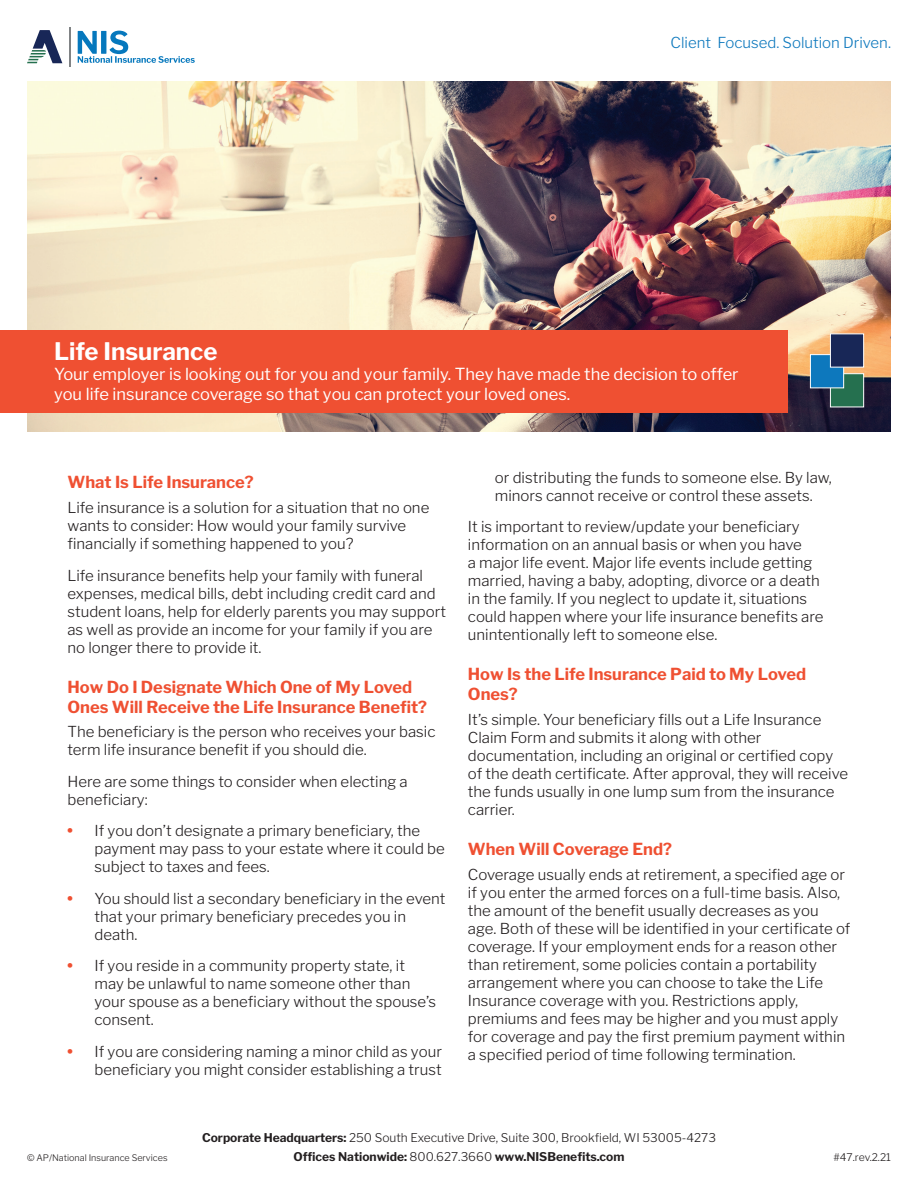
<style>
.page{position:relative;width:918px;height:1188px;background:#fff}
.page>*{position:absolute;margin:0;border:0;box-sizing:border-box;transform-origin:0 0}
.t1{font:700 24px "Libre Franklin";color:#fff}
.t2{font:700 16.5px/19.8px "Libre Franklin";color:#ef5032}
.t3{font:16.5px/19.8px "Libre Franklin";color:#fff}
.t4{font:300 15px/18px "Libre Franklin";color:#231f20}
.t5{font:300 15px "Libre Franklin";color:#0d78bd}
.t6{font:300 12px/18.1px "Libre Franklin";color:#231f20;text-align:center}
.t7{font:300 10.5px "Libre Franklin";color:#231f20}
.t8{font:300 9px "Libre Franklin";color:#231f20}
.s1{font-weight:900;color:#ef5032}
.s2{font-weight:700}
</style>
<div class="page">
<svg style="left:27px;top:30px;width:35px;height:33px"></svg>
<hr style="left:70px;top:27px;width:1px;height:40px;background:#808385">
<svg style="left:78px;top:31px;width:117px;height:32px"></svg>
<img style="left:27px;top:81px;width:864px;height:351px">
<div style="left:0;top:330px;width:788px;height:82px;background:#ef5032"></div>
<div style="left:830px;top:373px;width:34px;height:34px;background:#25704f;border:1px solid #fff"></div>
<div style="left:810px;top:354px;width:34px;height:34px;background:#0d78bd;border:1px solid #fff"></div>
<div style="left:830px;top:334px;width:34px;height:33px;background:#182757;border:1px solid #fff"></div>
<p class="t5" style="left:671px;top:34px;width:222px">Client Focused. Solution Driven.</p>
<h1 class="t1" style="left:54px;top:337px;width:165px">Life Insurance</h1>
<p class="t3" style="left:54px;top:364px;width:686px">Your employer is looking out for you and your family. They have made the decision to offer you life insurance coverage so that you can protect your loved ones.</p>
<p class="t2" style="left:68px;top:473px;width:188px">What Is Life Insurance?</p>
<p class="t4" style="left:68px;top:499px;width:363px">Life insurance is a solution for a situation that no one wants to consider: How would your family survive financially if something happened to you?</p>
<p class="t4" style="left:68px;top:566px;width:380px">Life insurance benefits help your family with funeral expenses, medical bills, debt including credit card and student loans, help for elderly parents you may support as well as provide an income for your family if you are no longer there to provide it.</p>
<p class="t2" style="left:68px;top:677px;width:361px">How Do I Designate Which One of My Loved<br>Ones Will Receive the Life Insurance Benefit?</p>
<p class="t4" style="left:68px;top:723px;width:369px">The beneficiary is the person who receives your basic term life insurance benefit if you should die.</p>
<p class="t4" style="left:68px;top:772px;width:342px">Here are some things to consider when electing a beneficiary:</p>
<p class="t4" style="left:94px;top:822px;width:352px;text-indent:-27px"><span class="s1">•</span> If you don’t designate a primary beneficiary, the payment may pass to your estate where it could be subject to taxes and fees.</p>
<p class="t4" style="left:94px;top:889px;width:353px;text-indent:-27px"><span class="s1">•</span> You should list a secondary beneficiary in the event that your primary beneficiary precedes you in death.</p>
<p class="t4" style="left:94px;top:957px;width:343px;text-indent:-27px"><span class="s1">•</span> If you reside in a community property state, it may be unlawful to name someone other than your spouse as a beneficiary without the spouse’s consent.</p>
<p class="t4" style="left:68px;top:1042px;width:376px;text-align:right"><span class="s1">•</span> If you are considering naming a minor child as your beneficiary you might consider establishing a trust</p>
<p class="t4" style="left:495px;top:468px;width:338px">or distributing the funds to someone else. By law, minors cannot receive or control these assets.</p>
<p class="t4" style="left:468px;top:518px;width:357px">It is important to review/update your beneficiary information on an annual basis or when you have<br>a major life event. Major life events include getting married, having a baby, adopting, divorce or a death in the family. If you neglect to update it, situations could happen where your life insurance benefits are unintentionally left to someone else.</p>
<p class="t2" style="left:468px;top:665px;width:340px">How Is the Life Insurance Paid to My Loved<br>Ones?</p>
<p class="t4" style="left:468px;top:710px;width:382px">It’s simple. Your beneficiary fills out a Life Insurance Claim Form and submits it along with other documentation, including an original or certified copy of the death certificate. After approval, they will receive the funds usually in one lump sum from the insurance carrier.</p>
<p class="t2" style="left:468px;top:839px;width:206px">When Will Coverage End?</p>
<p class="t4" style="left:468px;top:865px;width:384px">Coverage usually ends at retirement, a specified age or if you enter the armed forces on a full-time basis. Also, the amount of the benefit usually decreases as you age. Both of these will be identified in your certificate of coverage. If your employment ends for a reason other than retirement, some policies contain a portability arrangement where you can choose to take the Life Insurance coverage with you. Restrictions apply, premiums and fees may be higher and you must apply for coverage and pay the first premium payment within a specified period of time following termination.</p>
<p class="t6" style="left:202px;top:1129px;width:515px"><span class="s2">Corporate Headquarters:</span> 250 South Executive Drive, Suite 300, Brookfield, WI 53005-4273<br><span class="s2">Offices Nationwide:</span> 800.627.3660 <span class="s2">www.NISBenefits.com</span></p>
<p class="t8" style="left:27px;top:1152px;width:142px">© AP/National Insurance Services</p>
<p class="t7" style="left:834px;top:1151px;width:59px">#47.rev.2.21</p>
</div>
